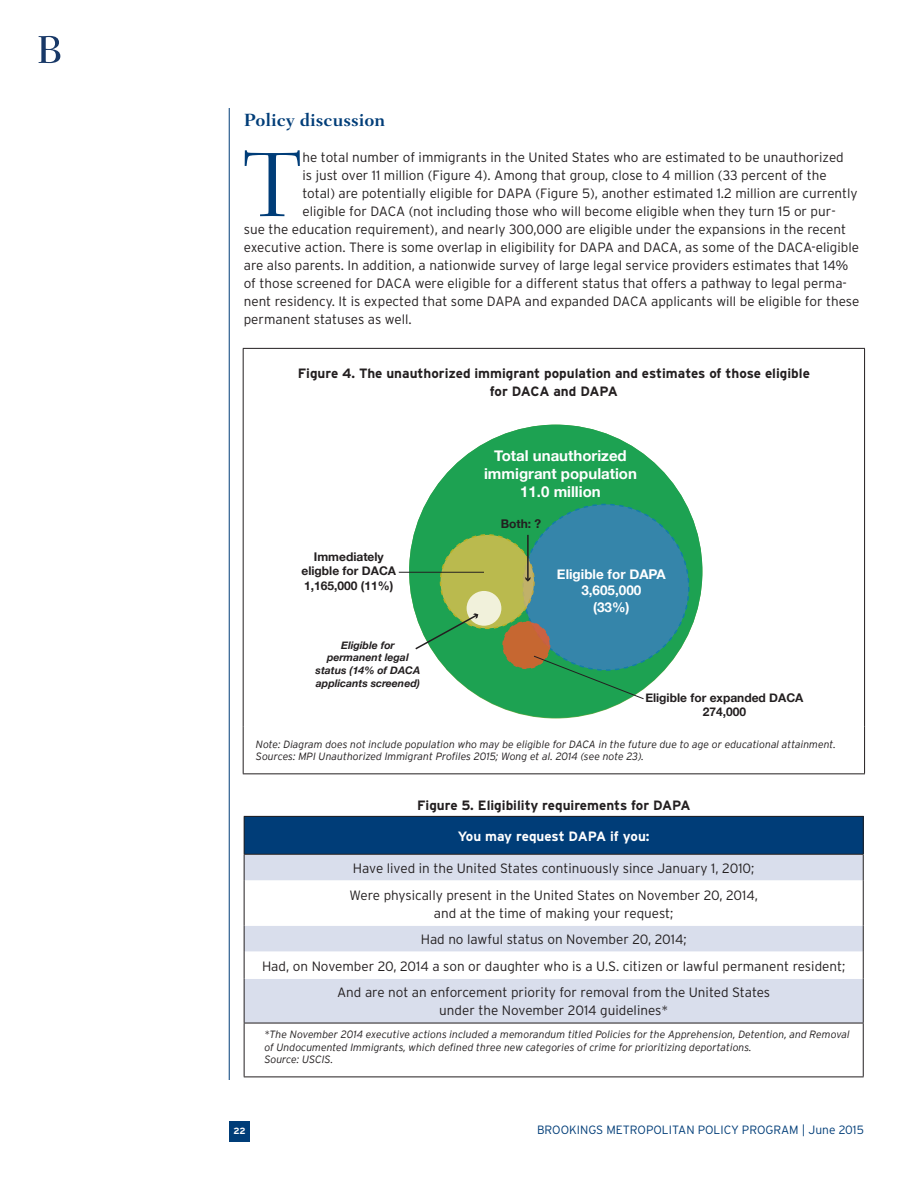
<style>
.page{position:relative;width:918px;height:1188px;background:#fff}
.page>*{position:absolute;margin:0;border:0;box-sizing:border-box;transform-origin:0 0}
.Drop_Cap{font:300 93.15px "Fairfield LH";color:#003d78}
.Head3{font:700 18px "Fairfield LH";color:#003d78}
.t1{font:700 15px/18px "Helvetica Neue";color:#fff;text-align:center}
.Drop_Cap-2{font:300 13.5px "Interstate";color:#231f20}
.Body_no_indent{font:300 13.5px/18px "Interstate";color:#231f20;text-align:center}
.Head6_Table_head{font:700 13.5px/18px "Interstate";color:#231f20;text-align:center}
.t2{font:700 13.5px/16.2px "Helvetica Neue";color:#fff;text-align:center}
.Head6_Table_head-2{font:700 13.5px "Interstate";letter-spacing:-.005em;color:#fff}
.t3{font:700 12px/14.4px "Helvetica Neue";color:#231f20;text-align:center}
.t4{font:300 12px "Interstate";color:#003d78}
.Source{font:italic 300 10.5px/12.6px "Interstate";color:#231f20}
.t5{font:italic 700 10.5px/12.6px "Helvetica Neue";color:#231f20;text-align:center}
.t6{font:700 9px "Interstate";color:#fff}
</style>
<div class="page">
<div style="left:230px;top:1121px;width:20px;height:20px;background:#003d78"></div>
<hr style="left:229px;top:108px;width:1px;height:972px;background:#003d78">
<svg style="left:39px;top:36px;width:21px;height:27px"></svg>
<hr style="left:243px;top:348px;width:622px;height:1px;background:#231f20">
<hr style="left:243px;top:349px;width:1px;height:53px;background:#231f20">
<hr style="left:864px;top:349px;width:1px;height:53px;background:#231f20">
<hr style="left:243px;top:402px;width:1px;height:325px;background:#231f20">
<hr style="left:864px;top:402px;width:1px;height:325px;background:#231f20">
<hr style="left:243px;top:727px;width:1px;height:46px;background:#231f20">
<hr style="left:864px;top:727px;width:1px;height:46px;background:#231f20">
<hr style="left:243px;top:773px;width:622px;height:1px;background:#231f20">
<div style="left:409px;top:425px;width:293px;height:293px;background:#1da252;border-radius:50%"></div>
<div style="left:523px;top:504px;width:166px;height:166px;background:#3585aa;border-radius:50%"></div>
<svg style="left:441px;top:535px;width:93px;height:93px;background:#bab94f"></svg>
<div style="left:440px;top:534px;width:95px;height:95px;border:2px dashed #fcb814;border-radius:50%"></div>
<svg style="left:503px;top:622px;width:47px;height:46px"></svg>
<div style="left:502px;top:621px;width:48px;height:48px;border:2px dashed #f15929;border-radius:50%"></div>
<div style="left:467px;top:591px;width:34px;height:35px;background:#f1f1db;border-radius:50%"></div>
<hr style="left:527px;top:535px;width:2px;height:45px;background:#231f20">
<svg style="left:525px;top:577px;width:5px;height:5px"></svg>
<svg style="left:415px;top:613px;width:64px;height:38px"></svg>
<svg style="left:533px;top:655px;width:112px;height:45px"></svg>
<hr style="left:399px;top:572px;width:85px;height:1px;background:#231f20">
<div style="left:244px;top:816px;width:619px;height:38px;background:#003d78"></div>
<svg style="left:245px;top:855px;width:618px;height:168px;fill:#d9deec"></svg>
<hr style="left:244px;top:880px;width:619px;height:1px;background:#fff">
<hr style="left:244px;top:925px;width:619px;height:1px;background:#fff">
<hr style="left:244px;top:952px;width:619px;height:1px;background:#fff">
<hr style="left:244px;top:978px;width:619px;height:1px;background:#fff">
<hr style="left:244px;top:854px;width:620px;height:1px;background:#231f20">
<hr style="left:244px;top:816px;width:620px;height:1px;background:#231f20">
<hr style="left:244px;top:817px;width:1px;height:37px;background:#231f20">
<hr style="left:863px;top:817px;width:1px;height:37px;background:#231f20">
<svg style="left:244px;top:855px;width:1px;height:26px"></svg>
<svg style="left:863px;top:855px;width:1px;height:26px"></svg>
<hr style="left:244px;top:881px;width:1px;height:44px;background:#231f20">
<hr style="left:863px;top:881px;width:1px;height:44px;background:#231f20">
<svg style="left:244px;top:925px;width:1px;height:53px"></svg>
<svg style="left:863px;top:925px;width:1px;height:53px"></svg>
<hr style="left:244px;top:978px;width:1px;height:45px;background:#231f20">
<hr style="left:863px;top:978px;width:1px;height:45px;background:#231f20">
<hr style="left:244px;top:1023px;width:620px;height:1px;background:#231f20">
<hr style="left:244px;top:1023px;width:1px;height:54px;background:#231f20">
<hr style="left:863px;top:1023px;width:1px;height:54px;background:#231f20">
<hr style="left:244px;top:1077px;width:620px;height:1px;background:#231f20">
<h3 class="Head3" style="left:244px;top:110px;width:143px">Policy discussion</h3>
<p class="Drop_Cap" style="left:244px;top:132px;width:58px">T</p>
<p class="Drop_Cap-2" style="left:303px;top:150px;width:543px">he total number of immigrants in the United States who are estimated to be unauthorized</p>
<p class="Drop_Cap-2" style="left:303px;top:168px;width:526px">is just over 11 million (Figure 4). Among that group, close to 4 million (33 percent of the</p>
<p class="Drop_Cap-2" style="left:303px;top:186px;width:557px">total) are potentially eligible for DAPA (Figure 5), another estimated 1.2 million are currently</p>
<p class="Drop_Cap-2" style="left:303px;top:204px;width:535px">eligible for DACA (not including those who will become eligible when they turn 15 or pur-</p>
<p class="Drop_Cap-2" style="left:244px;top:222px;width:604px">sue the education requirement), and nearly 300,000 are eligible under the expansions in the recent</p>
<p class="Drop_Cap-2" style="left:244px;top:240px;width:617px">executive action. There is some overlap in eligibility for DAPA and DACA, as some of the DACA-eligible</p>
<p class="Drop_Cap-2" style="left:244px;top:258px;width:606px">are also parents. In addition, a nationwide survey of large legal service providers estimates that 14%</p>
<p class="Drop_Cap-2" style="left:244px;top:276px;width:605px">of those screened for DACA were eligible for a different status that offers a pathway to legal perma-</p>
<p class="Drop_Cap-2" style="left:244px;top:294px;width:617px">nent residency. It is expected that some DAPA and expanded DACA applicants will be eligible for these</p>
<p class="Drop_Cap-2" style="left:244px;top:312px;width:170px">permanent statuses as well.</p>
<h6 class="Head6_Table_head" style="left:298px;top:364px;width:514px">Figure 4. The unauthorized immigrant population and estimates of those eligible for DACA and DAPA</h6>
<p class="t1" style="left:484px;top:446px;width:154px">Total unauthorized immigrant population<br>11.0 million</p>
<p class="t3" style="left:302px;top:549px;width:96px">Immediately eligble for DACA<br>1,165,000 (11%)</p>
<p class="t5" style="left:316px;top:639px;width:106px">Eligible for permanent legal status (14% of DACA applicants screened)</p>
<p class="t3" style="left:501px;top:516px;width:42px">Both: ?</p>
<p class="t2" style="left:557px;top:566px;width:110px">Eligible for DAPA<br>3,605,000<br>(33%)</p>
<p class="t3" style="left:645px;top:690px;width:160px">Eligible for expanded DACA<br>274,000</p>
<p class="Source" style="left:256px;top:738px;width:581px">Note: Diagram does not include population who may be eligible for DACA in the future due to age or educational attainment.</p>
<p class="Source" style="left:256px;top:750px;width:390px">Sources: MPI Unauthorized Immigrant Profiles 2015; Wong et al. 2014 (see note 23).</p>
<h6 class="Head6_Table_head" style="left:417px;top:796px;width:275px">Figure 5. Eligibility requirements for DAPA</h6>
<h6 class="Head6_Table_head-2" style="left:458px;top:828px;width:193px">You may request DAPA if you:</h6>
<p class="Body_no_indent" style="left:353px;top:859px;width:403px">Have lived in the United States continuously since January 1, 2010;</p>
<p class="Body_no_indent" style="left:349px;top:886px;width:410px">Were physically present in the United States on November 20, 2014, and at the time of making your request;</p>
<p class="Body_no_indent" style="left:421px;top:930px;width:267px">Had no lawful status on November 20, 2014;</p>
<p class="Body_no_indent" style="left:262px;top:957px;width:585px">Had, on November 20, 2014 a son or daughter who is a U.S. citizen or lawful permanent resident;</p>
<p class="Body_no_indent" style="left:337px;top:983px;width:435px">And are not an enforcement priority for removal from the United States under the November 2014 guidelines*</p>
<p class="Source" style="left:264px;top:1028px;width:587px">*The November 2014 executive actions included a memorandum titled Policies for the Apprehension, Detention, and Removal of Undocumented Immigrants, which defined three new categories of crime for prioritizing deportations.</p>
<p class="Source" style="left:264px;top:1053px;width:70px">Source: USCIS.</p>
<p class="t6" style="left:234px;top:1126px;width:14px">22</p>
<p class="t4" style="left:537px;top:1123px;width:328px">BROOKINGS METROPOLITAN POLICY PROGRAM | June 2015</p>
</div>
